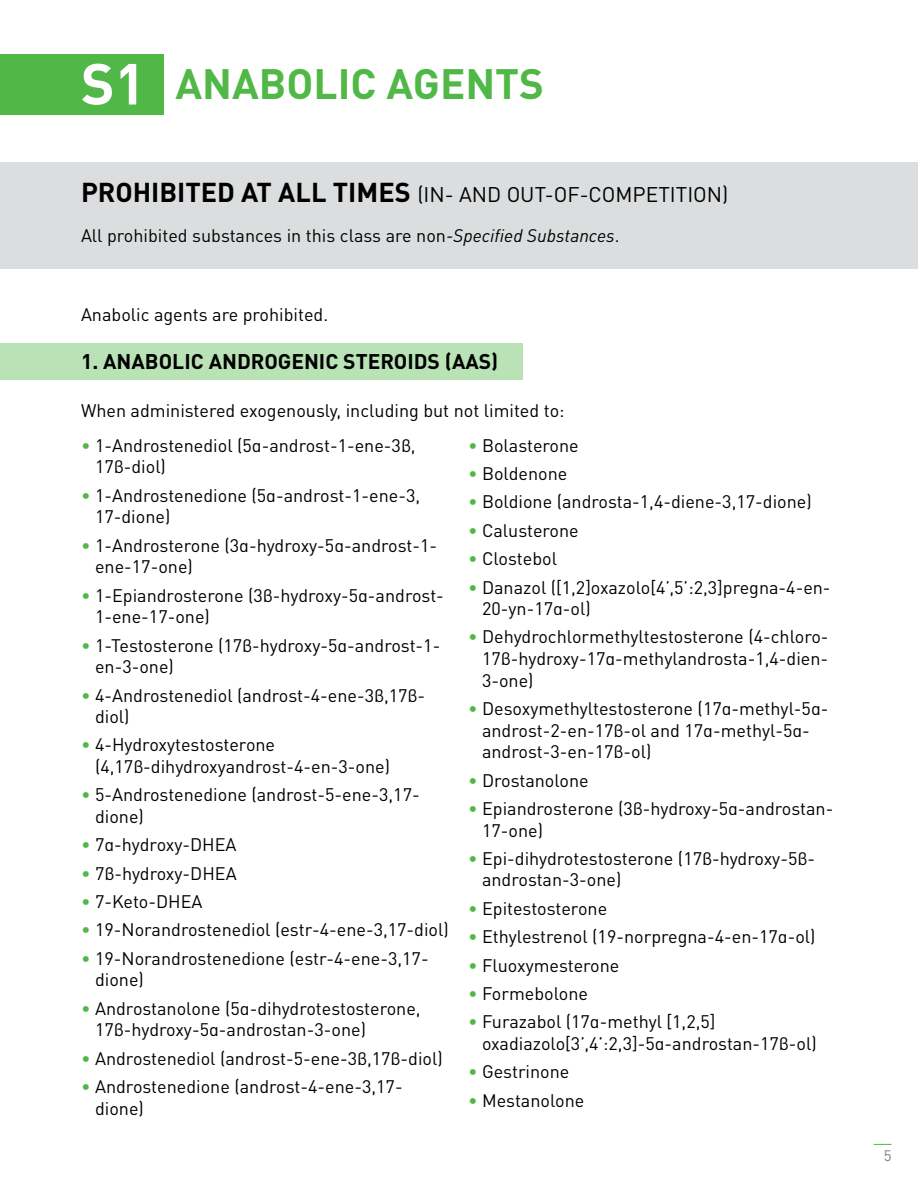
<style>
.page{position:relative;width:918px;height:1188px;background:#fff}
.page>*{position:absolute;margin:0;border:0;box-sizing:border-box;transform-origin:0 0}
.t1{font:700 42px "DIN Pro";color:#51b848}
.t2{font:21px "DIN Pro";color:#000}
.t3{font:700 21px "DIN Pro";color:#000}
.t4{font:18px/21.6px "DIN Pro";color:#000}
.t5{font:15px "DIN Pro";color:#7e7e7e}
.s1{font-size:57px;color:#fff}
.s2{font-weight:700;font-size:27px}
.s3{font-style:italic}
.s4{color:#51b848}
</style>
<div class="page">
<svg style="left:874px;top:1144px;width:18px;height:1px"></svg>
<div style="left:0;top:54px;width:164px;height:60px;background:#51b848"></div>
<div style="left:0;top:343px;width:523px;height:37px;background:#b9e3b6"></div>
<div style="left:0;top:162px;width:918px;height:107px;background:#dcddde"></div>
<h1 class="t1" style="left:81px;top:49px;width:465px"><span class="s1">S1</span> ANABOLIC AGENTS</h1>
<p class="t2" style="left:81px;top:178px;width:649px"><span class="s2">PROHIBITED AT ALL TIMES</span> (IN- AND OUT-OF-COMPETITION)</p>
<p class="t4" style="left:81px;top:223px;width:540px">All prohibited substances in this class are non<span class="s3">-Specified Substances</span>.</p>
<p class="t4" style="left:81px;top:302px;width:249px">Anabolic agents are prohibited.</p>
<p class="t3" style="left:81px;top:344px;width:419px">1. ANABOLIC ANDROGENIC STEROIDS (AAS)</p>
<p class="t4" style="left:81px;top:398px;width:485px">When administered exogenously, including but not limited to:</p>
<p class="t4" style="left:95px;top:433px;width:322px;text-indent:-14px"><span class="s4">•</span> 1-Androstenediol (5α-androst-1-ene-3β,<br>17β-diol)</p>
<p class="t4" style="left:95px;top:483px;width:327px;text-indent:-14px"><span class="s4">•</span> 1-Androstenedione (5α-androst-1-ene-3,<br>17-dione)</p>
<p class="t4" style="left:95px;top:533px;width:344px;text-indent:-14px"><span class="s4">•</span> 1-Androsterone (3α-hydroxy-5α-androst-1- ene-17-one)</p>
<p class="t4" style="left:95px;top:583px;width:350px;text-indent:-14px"><span class="s4">•</span> 1-Epiandrosterone (3β-hydroxy-5α-androst-<br>1-ene-17-one)</p>
<p class="t4" style="left:95px;top:632px;width:347px;text-indent:-14px"><span class="s4">•</span> 1-Testosterone (17β-hydroxy-5α-androst-1- en-3-one)</p>
<p class="t4" style="left:95px;top:682px;width:332px;text-indent:-14px"><span class="s4">•</span> 4-Androstenediol (androst-4-ene-3β,17β&shy;diol)</p>
<p class="t4" style="left:95px;top:732px;width:297px;text-indent:-14px"><span class="s4">•</span> 4-Hydroxytestosterone (4,17β-dihydroxyandrost-4-en-3-one)</p>
<p class="t4" style="left:95px;top:782px;width:326px;text-indent:-14px"><span class="s4">•</span> 5-Androstenedione (androst-5-ene-3,17- dione)</p>
<p class="t4" style="left:81px;top:832px;width:157px"><span class="s4">•</span> 7α-hydroxy-DHEA</p>
<p class="t4" style="left:81px;top:861px;width:157px"><span class="s4">•</span> 7β-hydroxy-DHEA</p>
<p class="t4" style="left:81px;top:889px;width:123px"><span class="s4">•</span> 7-Keto-DHEA</p>
<p class="t4" style="left:81px;top:917px;width:369px"><span class="s4">•</span> 19-Norandrostenediol (estr-4-ene-3,17-diol)</p>
<p class="t4" style="left:95px;top:946px;width:335px;text-indent:-14px"><span class="s4">•</span> 19-Norandrostenedione (estr-4-ene-3,17- dione)</p>
<p class="t4" style="left:95px;top:996px;width:327px;text-indent:-14px"><span class="s4">•</span> Androstanolone (5α-dihydrotestosterone,<br>17β-hydroxy-5α-androstan-3-one)</p>
<p class="t4" style="left:81px;top:1046px;width:363px"><span class="s4">•</span> Androstenediol (androst-5-ene-3β,17β-diol)</p>
<p class="t4" style="left:95px;top:1074px;width:309px;text-indent:-14px"><span class="s4">•</span> Androstenedione (androst-4-ene-3,17- dione)</p>
<p class="t4" style="left:468px;top:433px;width:112px"><span class="s4">•</span> Bolasterone</p>
<p class="t4" style="left:468px;top:461px;width:101px"><span class="s4">•</span> Boldenone</p>
<p class="t4" style="left:468px;top:489px;width:345px"><span class="s4">•</span> Boldione (androsta-1,4-diene-3,17-dione)</p>
<p class="t4" style="left:468px;top:518px;width:112px"><span class="s4">•</span> Calusterone</p>
<p class="t4" style="left:468px;top:546px;width:90px"><span class="s4">•</span> Clostebol</p>
<p class="t4" style="left:482px;top:574px;width:350px;text-indent:-14px"><span class="s4">•</span> Danazol ([1,2]oxazolo[4’,5’:2,3]pregna-4-en-<br>20-yn-17α-ol)</p>
<p class="t4" style="left:482px;top:624px;width:348px;text-align:justify;text-indent:-14px"><span class="s4">•</span> Dehydrochlormethyltestosterone (4-chloro-17β-hydroxy-17α-methylandrosta-1,4-dien-3-one)</p>
<p class="t4" style="left:482px;top:696px;width:348px;text-indent:-14px"><span class="s4">•</span> Desoxymethyltestosterone (17α-methyl-5α&shy;androst-2-en-17β-ol and 17α-methyl-5α&shy;androst-3-en-17β-ol)</p>
<p class="t4" style="left:468px;top:767px;width:122px"><span class="s4">•</span> Drostanolone</p>
<p class="t4" style="left:482px;top:796px;width:353px;text-indent:-14px"><span class="s4">•</span> Epiandrosterone (3β-hydroxy-5α-androstan-<br>17-one)</p>
<p class="t4" style="left:482px;top:846px;width:334px;text-indent:-14px"><span class="s4">•</span> Epi-dihydrotestosterone (17β-hydroxy-5β&shy;androstan-3-one)</p>
<p class="t4" style="left:468px;top:896px;width:141px"><span class="s4">•</span> Epitestosterone</p>
<p class="t4" style="left:468px;top:924px;width:349px"><span class="s4">•</span> Ethylestrenol (19-norpregna-4-en-17α-ol)</p>
<p class="t4" style="left:468px;top:952px;width:153px"><span class="s4">•</span> Fluoxymesterone</p>
<p class="t4" style="left:468px;top:981px;width:122px"><span class="s4">•</span> Formebolone</p>
<p class="t4" style="left:482px;top:1009px;width:336px;text-indent:-14px"><span class="s4">•</span> Furazabol (17α-methyl [1,2,5] oxadiazolo[3’,4’:2,3]-5α-androstan-17β-ol)</p>
<p class="t4" style="left:468px;top:1059px;width:103px"><span class="s4">•</span> Gestrinone</p>
<p class="t4" style="left:468px;top:1087px;width:118px"><span class="s4">•</span> Mestanolone</p>
<p class="t5" style="left:884px;top:1144px;width:9px">5</p>
</div>
